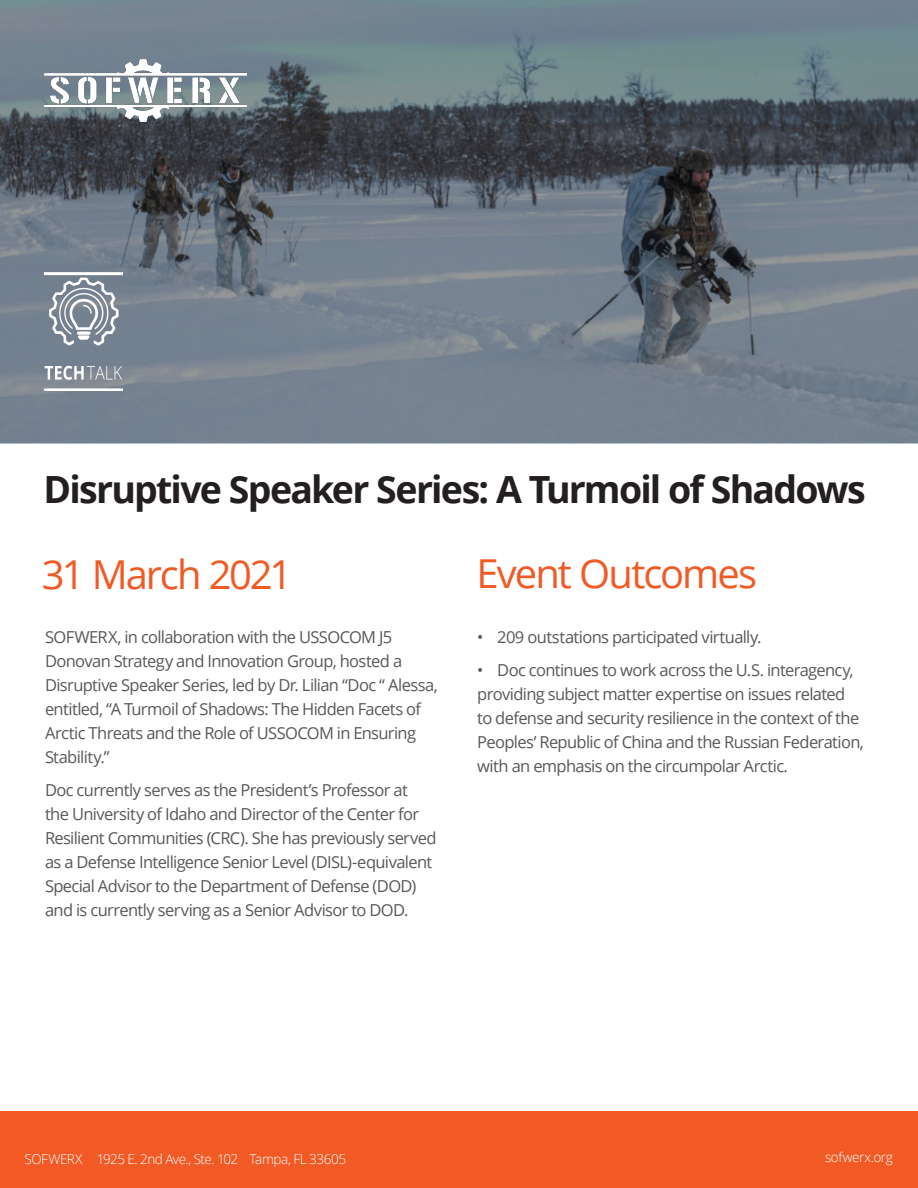
<style>
.page{position:relative;width:918px;height:1188px;background:#fff}
.page>*{position:absolute;margin:0;border:0;box-sizing:border-box;transform-origin:0 0}
.t1{font:39.9px "Open Sans";letter-spacing:-.05em;color:#f15a25}
.t2{font:700 37.5px "Open Sans";letter-spacing:-.045em;color:#231f20}
.t3{font:16.5px/24px "Open Sans";letter-spacing:-.04em;color:#57585a}
.t4{font:300 13.5px "Open Sans";letter-spacing:-.03em;color:#fff}
</style>
<div class="page">
<svg style="left:0;top:0;width:918px;height:443px;background:#67737e"></svg>
<div style="left:0;top:1112px;width:918px;height:76px;background:#f15a25"></div>
<img style="left:45px;top:59px;width:201px;height:63px">
<img style="left:43px;top:272px;width:79px;height:119px">
<p class="t2" style="left:44px;top:463px;width:824px">Disruptive Speaker Series: A Turmoil of Shadows</p>
<p class="t1" style="left:42px;top:547px;width:252px">31 March 2021</p>
<p class="t1" style="left:477px;top:546px;width:282px">Event Outcomes</p>
<p class="t3" style="left:45px;top:624px;width:394px">SOFWERX, in collaboration with the USSOCOM J5<br>Donovan Strategy and Innovation Group, hosted a Disruptive Speaker Series, led by Dr. Lilian “Doc “ Alessa, entitled, “A Turmoil of Shadows: The Hidden Facets of Arctic Threats and the Role of USSOCOM in Ensuring Stability.”</p>
<p class="t3" style="left:45px;top:777px;width:393px">Doc currently serves as the President’s Professor at<br>the University of Idaho and Director of the Center for Resilient Communities (CRC). She has previously served as a Defense Intelligence Senior Level (DISL)-equivalent Special Advisor to the Department of Defense (DOD) and is currently serving as a Senior Advisor to DOD.</p>
<p class="t3" style="left:477px;top:624px;width:286px">• 209 outstations participated virtually.</p>
<p class="t3" style="left:477px;top:657px;width:388px">• Doc continues to work across the U.S. interagency, providing subject matter expertise on issues related to defense and security resilience in the context of the Peoples’ Republic of China and the Russian Federation, with an emphasis on the circumpolar Arctic.</p>
<p class="t4" style="left:24px;top:1150px;width:323px">SOFWERX 1925 E. 2nd Ave., Ste. 102 Tampa, FL 33605</p>
<p class="t4" style="left:825px;top:1148px;width:69px">sofwerx.org</p>
</div>
